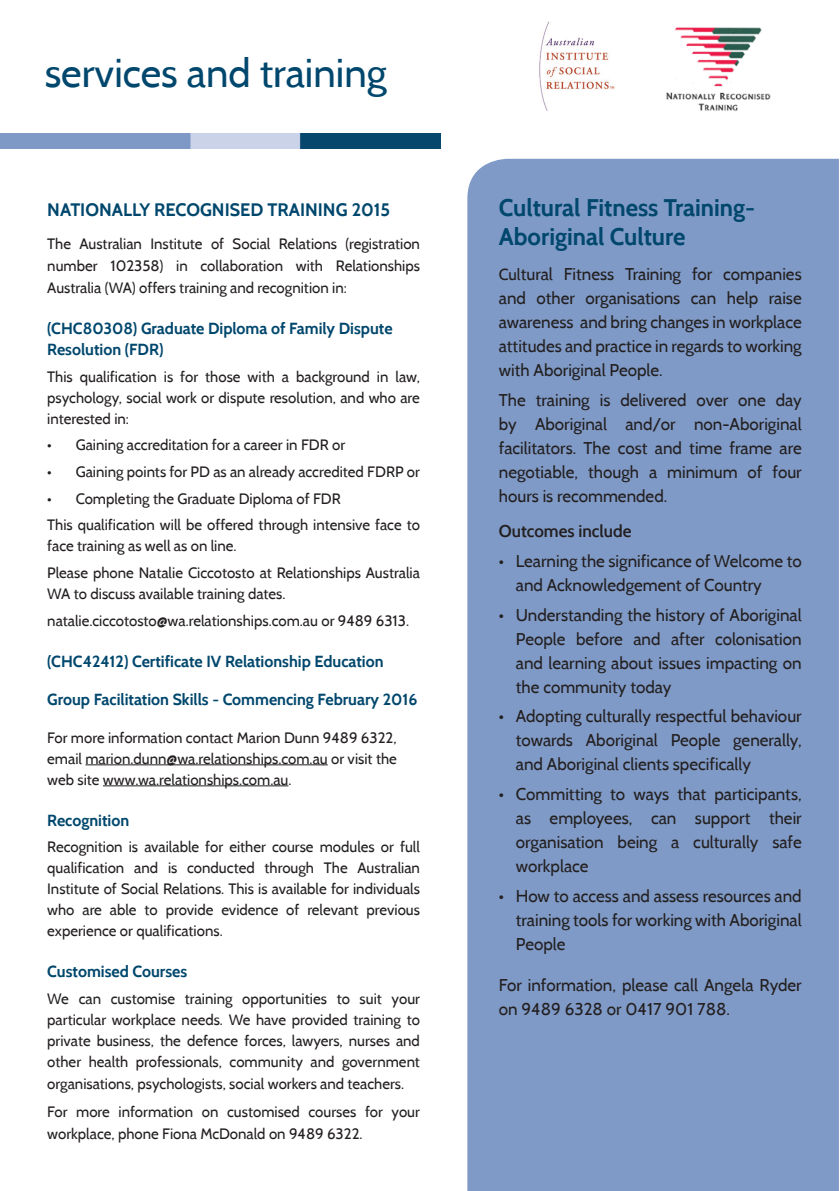
<style>
.page{position:relative;width:840px;height:1191px;background:#fff}
.page>*{position:absolute;margin:0;border:0;box-sizing:border-box;transform-origin:0 0}
.t1{font:40px "Cabin";color:#00476d}
.t2{font:700 24px/28.8px "Cabin";color:#00476d}
.t3{font:700 18px "Cabin";color:#00476d}
.t4{font:17px/24px "Cabin";color:#231f20;text-align:justify}
.t5{font:600 17px "Cabin";color:#231f20}
.t6{font:700 16px/21px "Cabin";color:#00476d}
.t7{font:15px/21px "Cabin";color:#231f20;text-align:justify}
.s1{font-size:16px}
</style>
<div class="page">
<hr style="left:85px;top:764px;width:242px;height:1px;background:#231f20">
<hr style="left:103px;top:785px;width:185px;height:1px;background:#231f20">
<img style="left:0;top:133px;width:440px;height:16px">
<div style="left:467px;top:159px;width:371px;height:1032px;background:#7f9ac6"></div>
<img style="left:539px;top:21px;width:76px;height:90px">
<img style="left:666px;top:27px;width:104px;height:84px">
<h1 class="t1" style="left:45px;top:48px;width:343px">services and training</h1>
<p class="t3" style="left:47px;top:199px;width:344px">NATIONALLY RECOGNISED TRAINING 2015</p>
<p class="t7" style="left:47px;top:233px;width:374px;line-height:22px">The Australian Institute of Social Relations (registration number 102358) in collaboration with Relationships Australia (WA) offers training and recognition in:</p>
<p class="t6" style="left:47px;top:318px;width:346px">(CHC80308) Graduate Diploma of Family Dispute<br>Resolution (FDR)</p>
<p class="t7" style="left:47px;top:366px;width:374px">This qualification is for those with a background in law, psychology, social work or dispute resolution, and who are interested in:</p>
<p class="t7" style="left:47px;top:434px;width:299px">• Gaining accreditation for a career in FDR or</p>
<p class="t7" style="left:47px;top:461px;width:374px">• Gaining points for PD as an already accredited FDRP or</p>
<p class="t7" style="left:47px;top:485px;width:374px;line-height:26.6px">• Completing the Graduate Diploma of FDR<br>This qualification will be offered through intensive face to</p>
<p class="t7" style="left:47px;top:533px;width:374px;line-height:26.6px">face training as well as on line.<br>Please phone Natalie Ciccotosto at Relationships Australia</p>
<p class="t7" style="left:47px;top:580px;width:363px;line-height:26.6px">WA to discuss available training dates. natalie.ciccotosto@wa.relationships.com.au or 9489 6313.</p>
<p class="t6" style="left:47px;top:650px;width:337px">(CHC42412) Certificate IV Relationship Education</p>
<p class="t6" style="left:47px;top:688px;width:371px">Group Facilitation Skills - Commencing February 2016</p>
<p class="t7" style="left:47px;top:727px;width:351px">For more information contact Marion Dunn 9489 6322, email marion.dunn@wa.relationships.com.au or visit the web site www.wa.relationships.com.au.</p>
<p class="t6" style="left:47px;top:809px;width:83px">Recognition</p>
<p class="t7" style="left:47px;top:836px;width:374px">Recognition is available for either course modules or full qualification and is conducted through The Australian Institute of Social Relations. This is available for individuals who are able to provide evidence of relevant previous experience or qualifications.</p>
<p class="t6" style="left:47px;top:961px;width:141px">Customised Courses</p>
<p class="t7" style="left:47px;top:988px;width:374px">We can customise training opportunities to suit your particular workplace needs. We have provided training to private business, the defence forces, lawyers, nurses and other health professionals, community and government organisations, psychologists, social workers and teachers.</p>
<p class="t7" style="left:47px;top:1100px;width:374px;line-height:22px">For more information on customised courses for your workplace, phone Fiona McDonald on 9489 6322.</p>
<h2 class="t2" style="left:498px;top:193px;width:258px">Cultural Fitness Training-<br>Aboriginal Culture</h2>
<p class="t4" style="left:498px;top:262px;width:304px"><span class="s1">Cul</span>tural Fitness Training for companies and other organisations can help raise awareness and bring changes in workplace attitudes and practice in regards to working with Aboriginal People.</p>
<p class="t4" style="left:498px;top:388px;width:304px">The training is delivered over one day by Aboriginal and/or non-Aboriginal facilitators. The cost and time frame are negotiable, though a minimum of four hours is recommended.</p>
<p class="t5" style="left:498px;top:521px;width:134px">Outcomes include</p>
<p class="t4" style="left:515px;top:549px;width:287px;text-indent:-17px">• Learning the significance of Welcome to and Acknowledgement of Country</p>
<p class="t4" style="left:515px;top:602px;width:287px;text-indent:-17px">• Understanding the history of Aboriginal People before and after colonisation and learning about issues impacting on the community today</p>
<p class="t4" style="left:515px;top:704px;width:287px;text-indent:-17px">• Adopting culturally respectful behaviour towards Aboriginal People generally, and Aboriginal clients specifically</p>
<p class="t4" style="left:515px;top:782px;width:287px;text-indent:-17px">• Committing to ways that participants, as employees, can support their organisation being a culturally safe workplace</p>
<p class="t4" style="left:515px;top:883px;width:287px;text-indent:-17px">• How to access and assess resources and training tools for working with Aboriginal People</p>
<p class="t4" style="left:498px;top:972px;width:304px">For information, please call Angela Ryder on 9489 6328 or 0417 901 788.</p>
</div>
